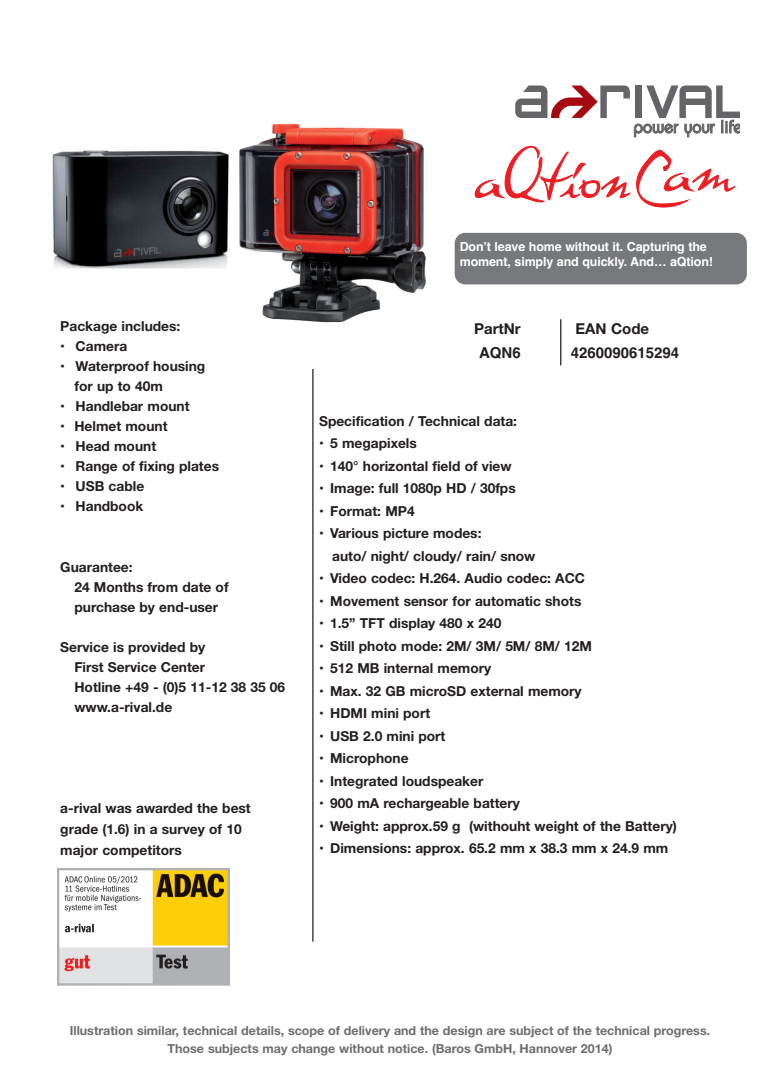
<style>
.page{position:relative;width:780px;height:1088px;background:#fff}
.page>*{position:absolute;margin:0;border:0;box-sizing:border-box;transform-origin:0 0}
.t1{font:700 15px "Helvetica";color:#231f20}
.t2{font:700 15px "Helvetica Neue";color:#231f20}
.t3{font:700 13.75px/20px "Helvetica Neue";color:#231f20}
.t4{font:700 12.5px/17.9px "Helvetica Neue";color:#6c6d70;text-align:center}
.t5{font:700 12.5px/15px "Helvetica";letter-spacing:-.01em;color:#fff}
</style>
<div class="page">
<svg style="left:515px;top:85px;width:224px;height:52px"></svg>
<hr style="left:560px;top:319px;width:1px;height:46px;background:#231f20">
<hr style="left:312px;top:357px;width:1px;height:584px;background:#231f20">
<img style="left:52px;top:150px;width:178px;height:119px">
<div style="left:234px;top:77px;width:198px;height:292px;background:#fff"></div>
<img style="left:239px;top:123px;width:187px;height:200px">
<div style="left:454px;top:233px;width:292px;height:51px;background:#76787b;border-radius:11px"></div>
<img style="left:57px;top:868px;width:172px;height:118px">
<svg style="left:474px;top:146px;width:262px;height:62px"></svg>
<p class="t3" style="left:60px;top:317px;width:122px">Package includes:</p>
<p class="t3" style="left:60px;top:337px;width:68px">• Camera</p>
<p class="t3" style="left:74px;top:357px;width:132px;text-indent:-14px">• Waterproof housing for up to 40m</p>
<p class="t3" style="left:60px;top:397px;width:131px">• Handlebar mount</p>
<p class="t3" style="left:60px;top:417px;width:109px">• Helmet mount</p>
<p class="t3" style="left:60px;top:437px;width:97px">• Head mount</p>
<p class="t3" style="left:60px;top:457px;width:160px">• Range of fixing plates</p>
<p class="t3" style="left:60px;top:477px;width:85px">• USB cable</p>
<p class="t3" style="left:60px;top:497px;width:85px">• Handbook</p>
<p class="t3" style="left:74px;top:557px;width:156px;text-indent:-14px">Guarantee:<br>24 Months from date of purchase by end-user</p>
<p class="t3" style="left:74px;top:637px;width:212px;text-indent:-14px">Service is provided by<br>First Service Center<br>Hotline +49 - (0)5 11-12 38 35 06 www.a-rival.de</p>
<p class="t3" style="left:60px;top:797px;width:192px;line-height:21.2px">a-rival was awarded the best grade (1.6) in a survey of 10 major competitors</p>
<p class="t5" style="left:459px;top:239px;width:255px">Don’t leave home without it. Capturing the moment, simply and quickly. And… aQtion!</p>
<p class="t2" style="left:474px;top:316px;width:48px">PartNr</p>
<p class="t2" style="left:575px;top:316px;width:75px">EAN Code</p>
<p class="t1" style="left:479px;top:344px;width:43px">AQN6</p>
<p class="t1" style="left:570px;top:344px;width:110px">4260090615294</p>
<p class="t3" style="left:319px;top:411px;width:199px">Specification / Technical data:</p>
<p class="t3" style="left:319px;top:434px;width:99px">• 5 megapixels</p>
<p class="t3" style="left:319px;top:456px;width:194px">• 140° horizontal field of view</p>
<p class="t3" style="left:319px;top:479px;width:198px">• Image: full 1080p HD / 30fps</p>
<p class="t3" style="left:319px;top:501px;width:97px">• Format: MP4</p>
<p class="t3" style="left:332px;top:522px;width:205px;line-height:22.5px;text-indent:-13px">• Various picture modes:<br>auto/ night/ cloudy/ rain/ snow</p>
<p class="t3" style="left:319px;top:569px;width:267px">• Video codec: H.264. Audio codec: ACC</p>
<p class="t3" style="left:319px;top:591px;width:264px">• Movement sensor for automatic shots</p>
<p class="t3" style="left:319px;top:614px;width:184px">• 1.5” TFT display 480 x 240</p>
<p class="t3" style="left:319px;top:636px;width:274px">• Still photo mode: 2M/ 3M/ 5M/ 8M/ 12M</p>
<p class="t3" style="left:319px;top:659px;width:174px">• 512 MB internal memory</p>
<p class="t3" style="left:319px;top:681px;width:264px">• Max. 32 GB microSD external memory</p>
<p class="t3" style="left:319px;top:704px;width:113px">• HDMI mini port</p>
<p class="t3" style="left:319px;top:726px;width:128px">• USB 2.0 mini port</p>
<p class="t3" style="left:319px;top:749px;width:91px">• Microphone</p>
<p class="t3" style="left:319px;top:771px;width:166px">• Integrated loudspeaker</p>
<p class="t3" style="left:319px;top:794px;width:202px">• 900 mA rechargeable battery</p>
<p class="t3" style="left:319px;top:816px;width:359px">• Weight: approx.59 g (withouht weight of the Battery)</p>
<p class="t3" style="left:319px;top:839px;width:351px">• Dimensions: approx. 65.2 mm x 38.3 mm x 24.9 mm</p>
<p class="t4" style="left:70px;top:1022px;width:642px">Illustration similar, technical details, scope of delivery and the design are subject of the technical progress.<br>Those subjects may change without notice. (Baros GmbH, Hannover 2014)</p>
</div>
